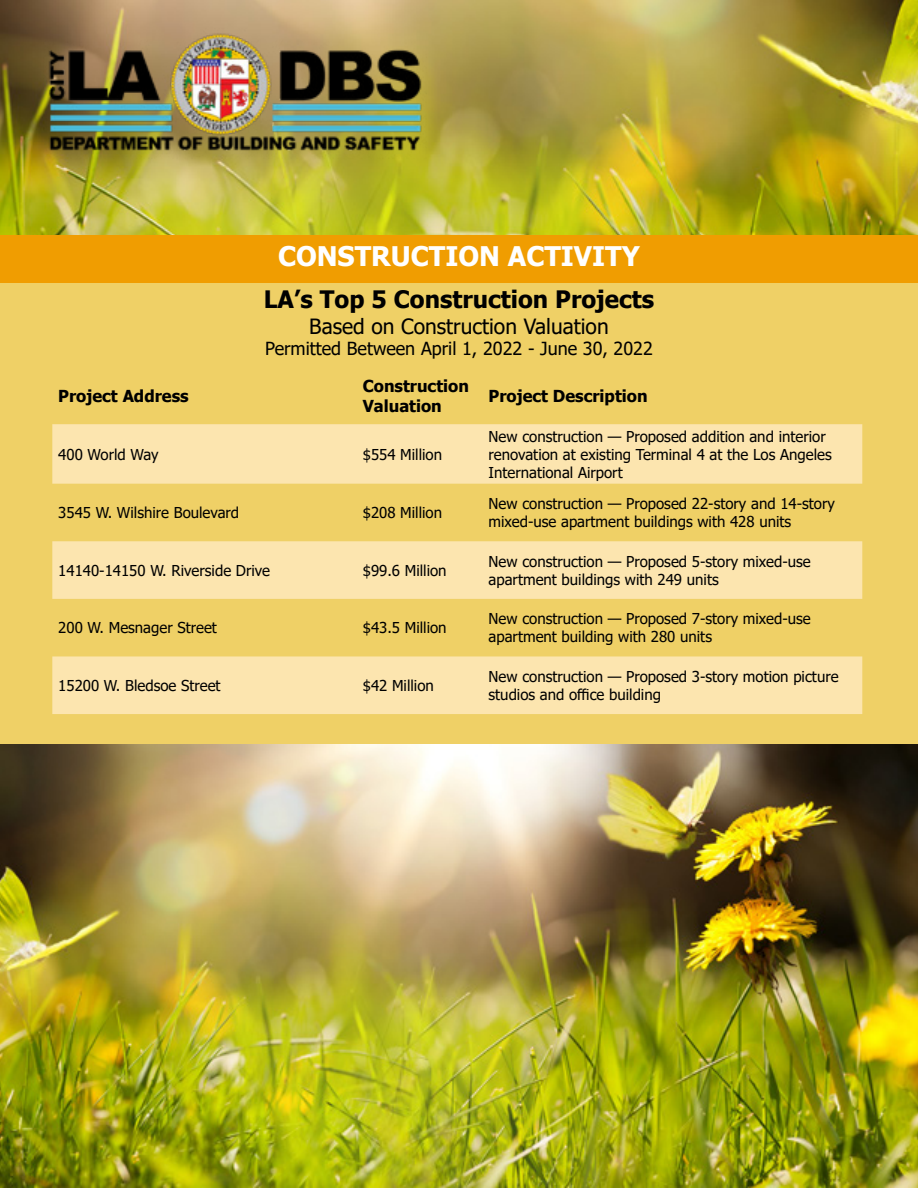
<style>
.page{position:relative;width:918px;height:1188px;background:#fff}
.page>*{position:absolute;margin:0;border:0;box-sizing:border-box;transform-origin:0 0}
.t1{font:700 27px "Tahoma";color:#fff}
.t2{font:700 24px "Tahoma";color:#000}
.t3{font:21px "Tahoma";color:#000}
.t4{font:18px "Tahoma";color:#000}
.t5{font:700 16.5px/19.8px "Tahoma";color:#000}
.t6{font:15px/18px "Tahoma";color:#000}
</style>
<div class="page">
<img style="left:0;top:0;width:918px;height:235px">
<img style="left:44px;top:28px;width:382px;height:130px">
<div style="left:0;top:283px;width:918px;height:462px;background:#efd066"></div>
<div style="left:0;top:235px;width:918px;height:48px;background:#f09d01"></div>
<div style="left:52px;top:424px;width:810px;height:60px;background:#fce5af"></div>
<div style="left:52px;top:541px;width:810px;height:58px;background:#fce5af"></div>
<div style="left:52px;top:656px;width:810px;height:58px;background:#fce5af"></div>
<img style="left:0;top:744px;width:918px;height:444px">
<h1 class="t1" style="left:278px;top:237px;width:363px">CONSTRUCTION ACTIVITY</h1>
<h2 class="t2" style="left:264px;top:283px;width:392px">LA’s Top 5 Construction Projects</h2>
<h3 class="t3" style="left:309px;top:313px;width:301px">Based on Construction Valuation</h3>
<p class="t4" style="left:265px;top:337px;width:389px">Permitted Between April 1, 2022 - June 30, 2022</p>
<p class="t5" style="left:58px;top:386px;width:132px">Project Address</p>
<p class="t5" style="left:363px;top:377px;width:108px">Construction<br>Valuation</p>
<p class="t5" style="left:489px;top:386px;width:160px">Project Description</p>
<p class="t6" style="left:58px;top:446px;width:102px">400 World Way</p>
<p class="t6" style="left:363px;top:446px;width:81px">$554 Million</p>
<p class="t6" style="left:489px;top:428px;width:345px">New construction — Proposed addition and interior renovation at existing Terminal 4 at the Los Angeles<br>International Airport</p>
<p class="t6" style="left:58px;top:505px;width:182px">3545 W. Wilshire Boulevard</p>
<p class="t6" style="left:363px;top:505px;width:81px">$208 Million</p>
<p class="t6" style="left:489px;top:496px;width:348px">New construction — Proposed 22-story and 14-story mixed-use apartment buildings with 428 units</p>
<p class="t6" style="left:58px;top:562px;width:213px">14140-14150 W. Riverside Drive</p>
<p class="t6" style="left:363px;top:562px;width:85px">$99.6 Million</p>
<p class="t6" style="left:489px;top:553px;width:324px">New construction — Proposed 5-story mixed-use apartment buildings with 249 units</p>
<p class="t6" style="left:58px;top:620px;width:160px">200 W. Mesnager Street</p>
<p class="t6" style="left:363px;top:620px;width:85px">$43.5 Million</p>
<p class="t6" style="left:489px;top:611px;width:324px">New construction — Proposed 7-story mixed-use apartment building with 280 units</p>
<p class="t6" style="left:58px;top:677px;width:164px">15200 W. Bledsoe Street</p>
<p class="t6" style="left:363px;top:677px;width:73px">$42 Million</p>
<p class="t6" style="left:489px;top:668px;width:351px">New construction — Proposed 3-story motion picture studios and office building</p>
</div>
